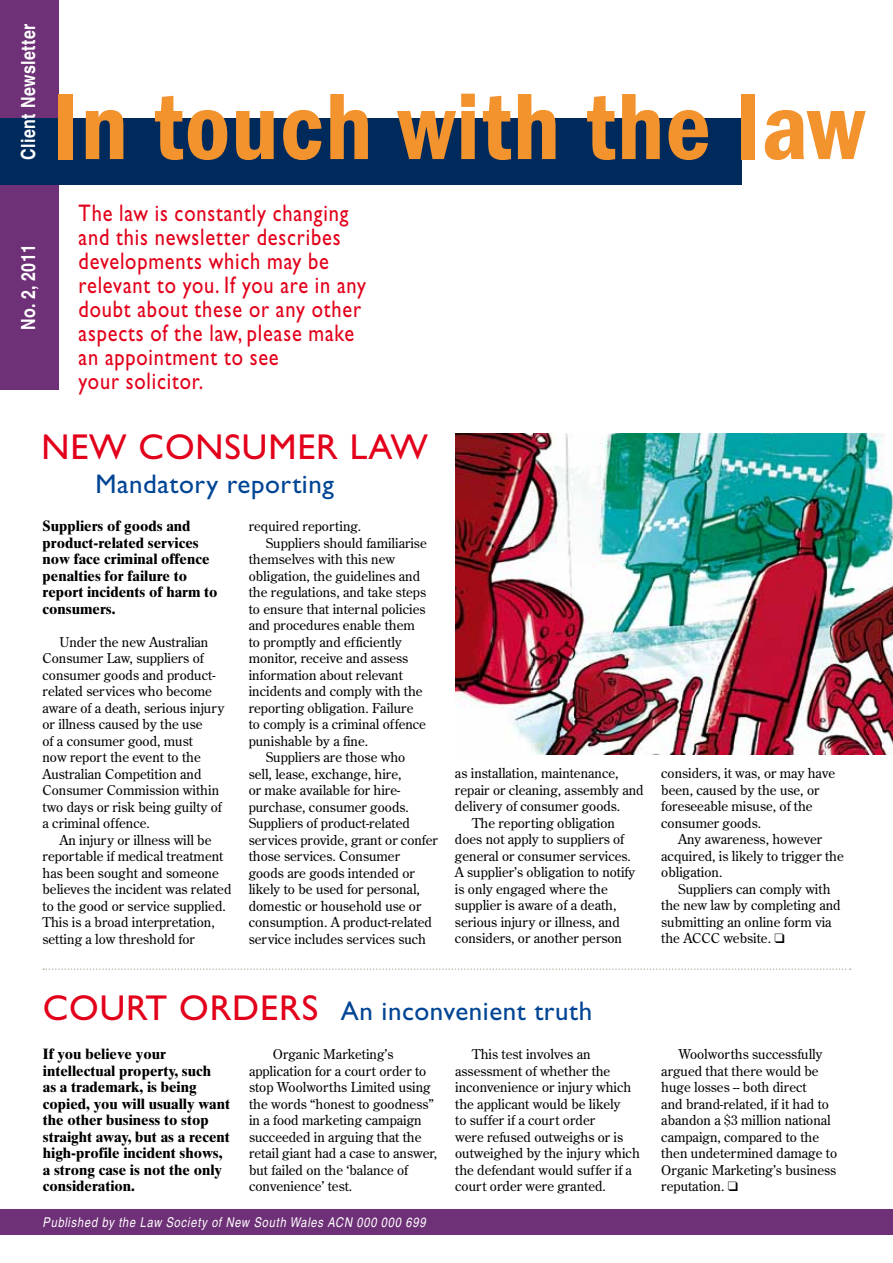
<style>
.page{position:relative;width:893px;height:1263px;background:#fff}
.page>*{position:absolute;margin:0;border:0;box-sizing:border-box;transform-origin:0 0}
.t1{font:97.5px "ITC Franklin Gothic Std Dm Cd";letter-spacing:.015em;color:#f2932e}
.t2{font:36px "Gill Sans";letter-spacing:.025em;color:#e2001a}
.t3{font:27px "Gill Sans";letter-spacing:.02em;color:#004595}
.t4{font:24px/24px "Gill Sans";letter-spacing:.04em;color:#e2001a;scale:.85 1}
.t5{font:700 condensed 19.5px "Helvetica";letter-spacing:.025em;color:#fff}
.t6{font:700 15px/16.5px "Times Ten";color:#000}
.t7{font:13.5px/16.5px "Century Old Style";color:#000}
.t8{font:italic condensed 13.5px "Helvetica";letter-spacing:.06em;color:#fff}
.s1{font-size:36px;color:#e2001a}
</style>
<div class="page">
<div style="left:0;top:0;width:59px;height:390px;background:#6e3076"></div>
<div style="left:0;top:119px;width:741px;height:66px;background:#002a5b"></div>
<div style="left:0;top:1209px;width:893px;height:26px;background:#6e3076"></div>
<img style="left:455px;top:433px;width:438px;height:322px">
<svg style="left:43px;top:968px;width:808px;height:2px"></svg>
<h3 class="t5" style="left:16px;top:160px;width:138px;rotate:-90deg">Client Newsletter</h3>
<h3 class="t5" style="left:16px;top:330px;width:88px;rotate:-90deg">No. 2, 2011</h3>
<h1 class="t1" style="left:52px;top:71px;width:813px">In touch with the law</h1>
<h3 class="t4" style="left:79px;top:201px;width:340px">The law is constantly changing and this newsletter describes developments which may be relevant to you. If you are in any doubt about these or any other aspects of the law, please make an appointment to see<br>your solicitor.</h3>
<h2 class="t2" style="left:41px;top:426px;width:388px">new CONSUMER LAW</h2>
<h3 class="t3" style="left:95px;top:468px;width:240px">Mandatory reporting</h3>
<p class="t6" style="left:43px;top:517px;width:177px">Suppliers of goods and product-related services now face criminal offence penalties for failure to report incidents of harm to consumers.</p>
<p class="t7" style="left:43px;top:633px;width:184px;text-indent:17px">Under the new Australian<br>Consumer Law, suppliers of consumer goods and product&shy;related services who become aware of a death, serious injury or illness caused by the use<br>of a consumer good, must<br>now report the event to the<br>Australian Competition and<br>Consumer Commission within two days or risk being guilty of a criminal offence.</p>
<p class="t7" style="left:43px;top:831px;width:190px;text-indent:17px">An injury or illness will be reportable if medical treatment has been sought and someone believes the incident was related to the good or service supplied.<br>This is a broad interpretation, setting a low threshold for</p>
<p class="t7" style="left:249px;top:517px;width:114px">required reporting.</p>
<p class="t7" style="left:266px;top:534px;width:163px">Suppliers should familiarise</p>
<p class="t7" style="left:249px;top:550px;width:148px">themselves with this new</p>
<p class="t7" style="left:249px;top:567px;width:173px">obligation, the guidelines and</p>
<p class="t7" style="left:249px;top:583px;width:179px">the regulations, and take steps</p>
<p class="t7" style="left:249px;top:600px;width:178px">to ensure that internal policies</p>
<p class="t7" style="left:249px;top:616px;width:168px">and procedures enable them</p>
<p class="t7" style="left:249px;top:633px;width:155px">to promptly and efficiently</p>
<p class="t7" style="left:249px;top:649px;width:161px">monitor, receive and assess</p>
<p class="t7" style="left:249px;top:666px;width:156px">information about relevant</p>
<p class="t7" style="left:249px;top:682px;width:175px">incidents and comply with the</p>
<p class="t7" style="left:249px;top:699px;width:166px">reporting obligation. Failure</p>
<p class="t7" style="left:249px;top:715px;width:179px">to comply is a criminal offence</p>
<p class="t7" style="left:249px;top:732px;width:121px">punishable by a fine.</p>
<p class="t7" style="left:266px;top:748px;width:141px">Suppliers are those who</p>
<p class="t7" style="left:249px;top:765px;width:154px">sell, lease, exchange, hire,</p>
<p class="t7" style="left:249px;top:781px;width:153px">or make available for hire-</p>
<p class="t7" style="left:249px;top:798px;width:162px">purchase, consumer goods.</p>
<p class="t7" style="left:249px;top:814px;width:163px">Suppliers of product-related</p>
<p class="t7" style="left:249px;top:831px;width:191px">services provide, grant or confer</p>
<p class="t7" style="left:249px;top:847px;width:153px">those services. Consumer</p>
<p class="t7" style="left:249px;top:864px;width:168px">goods are goods intended or</p>
<p class="t7" style="left:249px;top:880px;width:173px">likely to be used for personal,</p>
<p class="t7" style="left:249px;top:897px;width:174px">domestic or household use or</p>
<p class="t7" style="left:249px;top:913px;width:185px">consumption. A product-related</p>
<p class="t7" style="left:249px;top:930px;width:179px">service includes services such</p>
<p class="t7" style="left:455px;top:765px;width:165px">as installation, maintenance,</p>
<p class="t7" style="left:455px;top:781px;width:190px">repair or cleaning, assembly and</p>
<p class="t7" style="left:455px;top:798px;width:167px">delivery of consumer goods.</p>
<p class="t7" style="left:472px;top:814px;width:145px">The reporting obligation</p>
<p class="t7" style="left:455px;top:831px;width:171px">does not apply to suppliers of</p>
<p class="t7" style="left:455px;top:847px;width:178px">general or consumer services.</p>
<p class="t7" style="left:455px;top:864px;width:182px">A supplier’s obligation to notify</p>
<p class="t7" style="left:455px;top:880px;width:154px">is only engaged where the</p>
<p class="t7" style="left:455px;top:897px;width:163px">supplier is aware of a death,</p>
<p class="t7" style="left:455px;top:913px;width:166px">serious injury or illness, and</p>
<p class="t7" style="left:455px;top:930px;width:168px">considers, or another person</p>
<p class="t7" style="left:661px;top:765px;width:175px">considers, it was, or may have been, caused by the use, or foreseeable misuse, of the consumer goods.</p>
<p class="t7" style="left:661px;top:831px;width:184px;text-indent:17px">Any awareness, however acquired, is likely to trigger the obligation.</p>
<p class="t7" style="left:661px;top:880px;width:181px;text-indent:17px">Suppliers can comply with the new law by completing and submitting an online form via the ACCC website. ❑</p>
<h3 class="t3" style="left:43px;top:995px;width:551px"><span class="s1">COURT ORDERS</span> An inconvenient truth</h3>
<p class="t6" style="left:43px;top:1045px;width:189px">If you believe your intellectual property, such<br>as a trademark, is being copied, you will usually want the other business to stop straight away, but as a recent high-profile incident shows, a strong case is not the only consideration.</p>
<p class="t7" style="left:249px;top:1045px;width:190px;text-indent:24px">Organic Marketing’s application for a court order to stop Woolworths Limited using the words “honest to goodness” in a food marketing campaign succeeded in arguing that the retail giant had a case to answer, but failed on the ‘balance of convenience’ test.</p>
<p class="t7" style="left:455px;top:1045px;width:186px;text-indent:17px">This test involves an assessment of whether the inconvenience or injury which the applicant would be likely<br>to suffer if a court order<br>were refused outweighs or is outweighed by the injury which the defendant would suffer if a court order were granted.</p>
<p class="t7" style="left:661px;top:1045px;width:177px;text-indent:17px">Woolworths successfully argued that there would be huge losses -- both direct<br>and brand-related, if it had to abandon a $3 million national campaign, compared to the then undetermined damage to<br>Organic Marketing’s business reputation. ❑</p>
<p class="t8" style="left:43px;top:1214px;width:384px">Published by the Law Society of New South Wales ACN 000 000 699</p>
</div>
